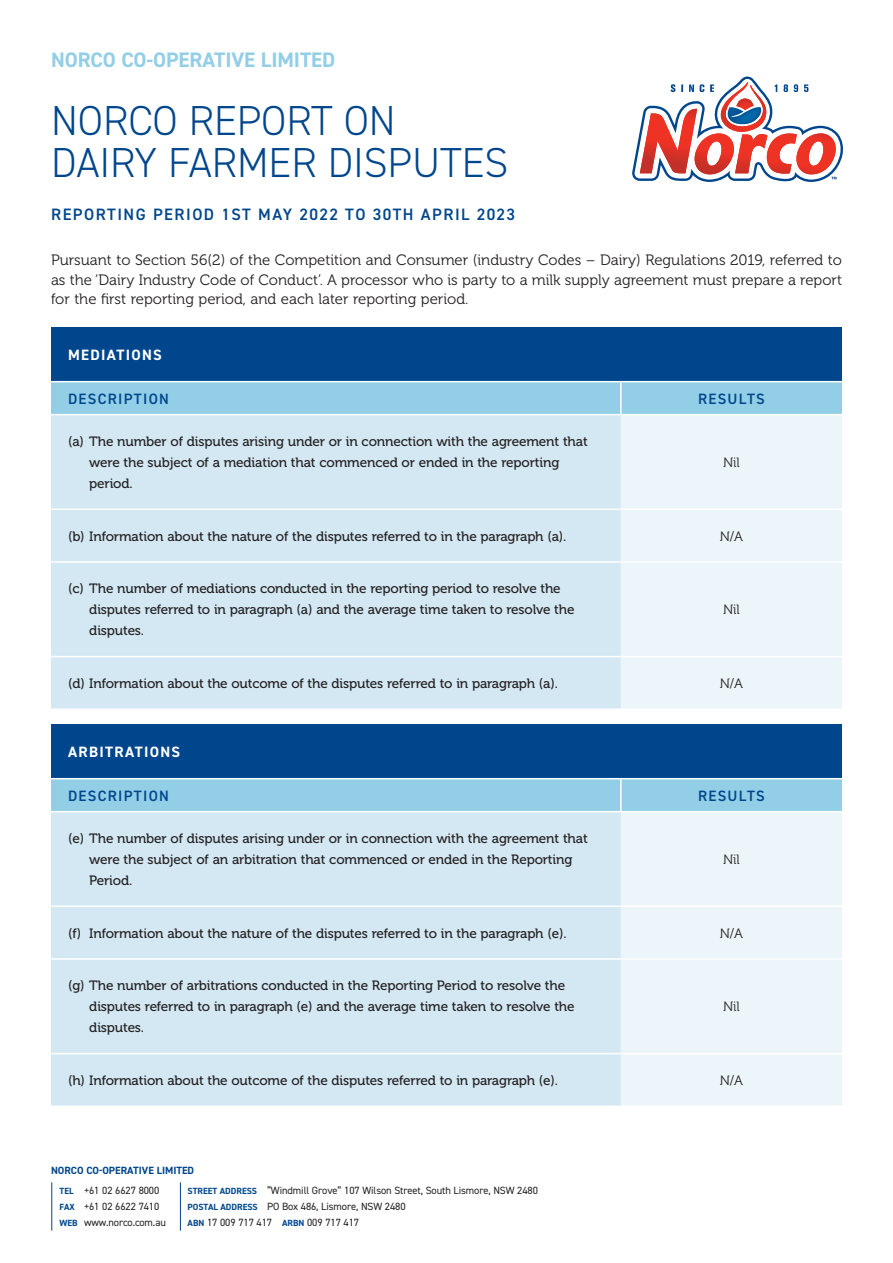
<style>
.page{position:relative;width:893px;height:1263px;background:#fff}
.page>*{position:absolute;margin:0;border:0;box-sizing:border-box;transform-origin:0 0}
.t1{font:300 42px/42px "DIN2014";color:#00468c}
.t2{font:700 21px "DIN2014";letter-spacing:-.005em;color:#93cee7}
.t3{font:600 16.5px "DIN2014";letter-spacing:.09em;color:#00468c}
.t4{font:15px/19.5px "Museo 300";color:#231f20;text-align:justify}
.t5{font:600 15px "DIN2014";letter-spacing:.085em;color:#00468c}
.t6{font:700 15px "DIN2014";letter-spacing:.085em;color:#fff}
.t7{font:13.5px/21px "Museo 500";letter-spacing:-.01em;color:#231f20}
.t8{font:13.5px "Museo 300";letter-spacing:-.01em;color:#231f20}
.t9{font:10.5px "DIN2014";letter-spacing:-.01em;color:#231f20}
.t10{font:700 10.5px/20px "DIN2014";color:#00468c}
.s1{font-size:9px}
.s2{font-weight:400;color:#231f20}
.s3{font-weight:700;font-size:9px;color:#00468c}
</style>
<div class="page">
<svg style="left:632px;top:77px;width:211px;height:105px"></svg>
<hr style="left:180px;top:1182px;width:1px;height:48px;background:#00468c">
<hr style="left:51px;top:1182px;width:1px;height:48px;background:#00468c">
<div style="left:51px;top:327px;width:791px;height:55px;background:#00468c"></div>
<div style="left:51px;top:382px;width:791px;height:32px;background:#93cee7"></div>
<div style="left:51px;top:415px;width:570px;height:293px;background:#d3e8f3"></div>
<div style="left:621px;top:415px;width:221px;height:293px;background:#ecf5f9"></div>
<hr style="left:51px;top:508px;width:570px;height:2px;background:#fff">
<hr style="left:621px;top:508px;width:221px;height:2px;background:#fff">
<hr style="left:51px;top:561px;width:570px;height:2px;background:#fff">
<hr style="left:621px;top:561px;width:221px;height:2px;background:#fff">
<hr style="left:51px;top:656px;width:570px;height:1px;background:#fff">
<hr style="left:621px;top:656px;width:221px;height:1px;background:#fff">
<hr style="left:620px;top:382px;width:2px;height:32px;background:#fff">
<hr style="left:51px;top:381px;width:570px;height:1px;background:#fff">
<hr style="left:621px;top:381px;width:221px;height:1px;background:#fff">
<div style="left:51px;top:724px;width:791px;height:55px;background:#00468c"></div>
<div style="left:51px;top:779px;width:791px;height:32px;background:#93cee7"></div>
<div style="left:51px;top:812px;width:570px;height:293px;background:#d3e8f3"></div>
<div style="left:621px;top:812px;width:221px;height:293px;background:#ecf5f9"></div>
<hr style="left:51px;top:905px;width:570px;height:2px;background:#fff">
<hr style="left:621px;top:905px;width:221px;height:2px;background:#fff">
<hr style="left:51px;top:958px;width:570px;height:2px;background:#fff">
<hr style="left:621px;top:958px;width:221px;height:2px;background:#fff">
<hr style="left:51px;top:1053px;width:570px;height:1px;background:#fff">
<hr style="left:621px;top:1053px;width:221px;height:1px;background:#fff">
<hr style="left:620px;top:779px;width:2px;height:32px;background:#fff">
<hr style="left:51px;top:778px;width:570px;height:1px;background:#fff">
<hr style="left:621px;top:778px;width:221px;height:1px;background:#fff">
<h2 class="t2" style="left:51px;top:46px;width:286px">NORCO CO-OPERATIVE LIMITED</h2>
<h1 class="t1" style="left:51px;top:100px;width:459px">NORCO REPORT ON<br>DAIRY FARMER DISPUTES</h1>
<p class="t3" style="left:51px;top:204px;width:466px">REPORTING PERIOD 1ST MAY 2022 TO 30TH APRIL 2023</p>
<p class="t4" style="left:51px;top:251px;width:792px">Pursuant to Section 56(2) of the Competition and Consumer (industry Codes – Dairy) Regulations 2019, referred to as the ‘Dairy Industry Code of Conduct’. A processor who is party to a milk supply agreement must prepare a report for the first reporting period, and each later reporting period.</p>
<p class="t6" style="left:68px;top:345px;width:95px">MEDIATIONS</p>
<p class="t5" style="left:68px;top:389px;width:102px">DESCRIPTION</p>
<p class="t5" style="left:698px;top:389px;width:68px">RESULTS</p>
<p class="t7" style="left:89px;top:431px;width:500px;text-indent:-21px">(a) The number of disputes arising under or in connection with the agreement that were the subject of a mediation that commenced or ended in the reporting period.</p>
<p class="t8" style="left:723px;top:455px;width:18px">Nil</p>
<p class="t7" style="left:68px;top:526px;width:500px">(b) Information about the nature of the disputes referred to in the paragraph (a).</p>
<p class="t8" style="left:720px;top:529px;width:25px">N/A</p>
<p class="t7" style="left:89px;top:578px;width:487px;text-indent:-21px">(c) The number of mediations conducted in the reporting period to resolve the disputes referred to in paragraph (a) and the average time taken to resolve the disputes.</p>
<p class="t8" style="left:723px;top:602px;width:18px">Nil</p>
<p class="t7" style="left:68px;top:673px;width:491px">(d) Information about the outcome of the disputes referred to in paragraph (a).</p>
<p class="t8" style="left:720px;top:676px;width:25px">N/A</p>
<p class="t6" style="left:68px;top:742px;width:114px">ARBITRATIONS</p>
<p class="t5" style="left:68px;top:786px;width:102px">DESCRIPTION</p>
<p class="t5" style="left:698px;top:786px;width:68px">RESULTS</p>
<p class="t7" style="left:89px;top:828px;width:500px;text-indent:-21px">(e) The number of disputes arising under or in connection with the agreement that were the subject of an arbitration that commenced or ended in the Reporting<br>Period.</p>
<p class="t8" style="left:723px;top:852px;width:18px">Nil</p>
<p class="t7" style="left:68px;top:923px;width:500px">(f) Information about the nature of the disputes referred to in the paragraph (e).</p>
<p class="t8" style="left:720px;top:926px;width:25px">N/A</p>
<p class="t7" style="left:89px;top:975px;width:487px;text-indent:-21px">(g) The number of arbitrations conducted in the Reporting Period to resolve the disputes referred to in paragraph (e) and the average time taken to resolve the disputes.</p>
<p class="t8" style="left:723px;top:999px;width:18px">Nil</p>
<p class="t7" style="left:68px;top:1070px;width:492px">(h) Information about the outcome of the disputes referred to in paragraph (e).</p>
<p class="t8" style="left:720px;top:1073px;width:25px">N/A</p>
<p class="t10" style="left:60px;top:1161px;width:136px;text-indent:-8px">NORCO CO-OPERATIVE LIMITED<br><span class="s1">TEL</span> <span class="s2">+61 02 6627 8000</span></p>
<p class="t9" style="left:188px;top:1184px;width:352px"><span class="s3">STREET ADDRESS</span> “Windmill Grove” 107 Wilson Street, South Lismore, NSW 2480</p>
<p class="t9" style="left:60px;top:1200px;width:101px"><span class="s3">FAX</span> +61 02 6622 7410</p>
<p class="t9" style="left:188px;top:1200px;width:220px"><span class="s3">POSTAL ADDRESS</span> PO Box 486, Lismore, NSW 2480</p>
<p class="t9" style="left:60px;top:1216px;width:108px"><span class="s3">WEB</span> www.norco.com.au</p>
<p class="t9" style="left:188px;top:1216px;width:173px"><span class="s3">ABN</span> 17 009 717 417 <span class="s3">ARBN</span> 009 717 417</p>
</div>
